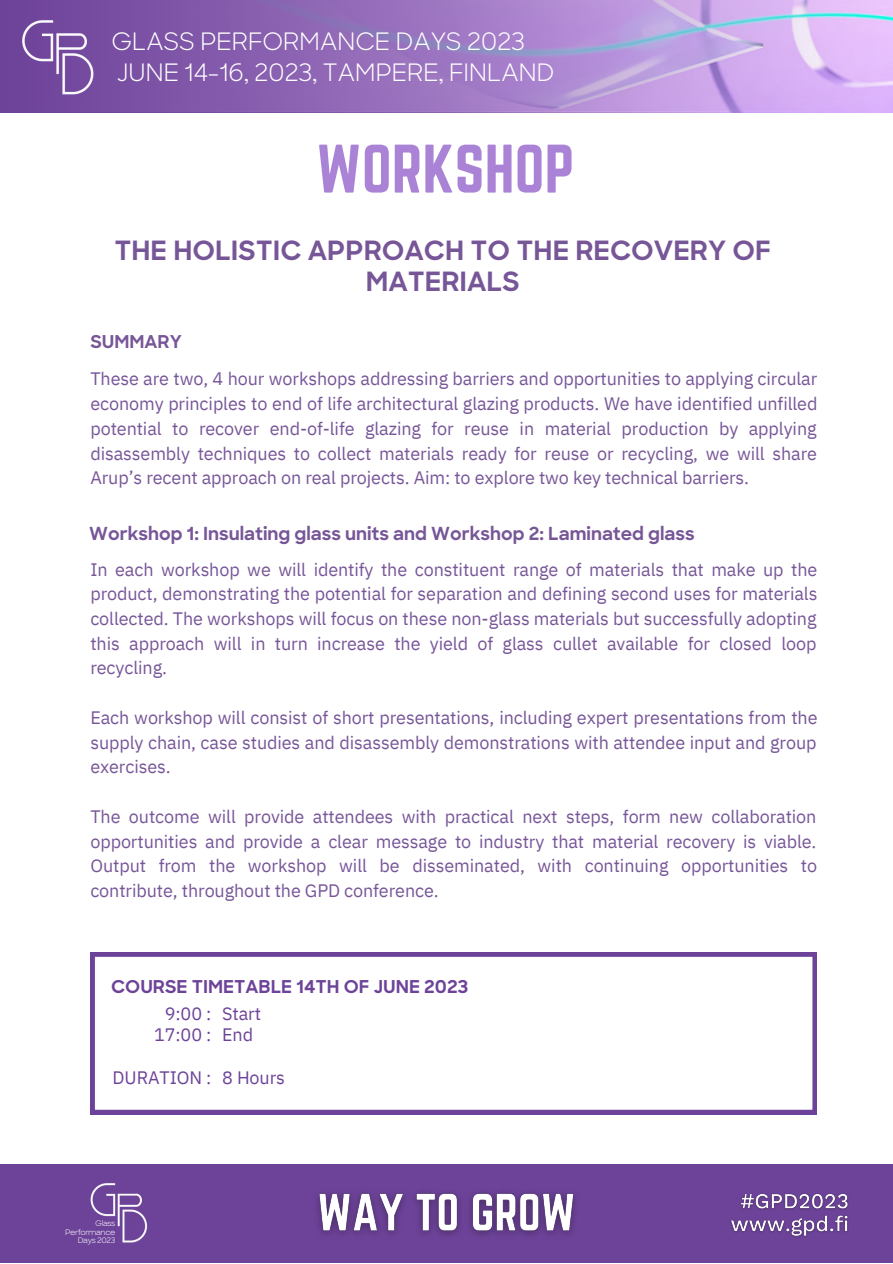
<style>
.page{position:relative;width:893px;height:1264px;background:#fff}
.page>*{position:absolute;margin:0;border:0;box-sizing:border-box;transform-origin:0 0}
.t1{font:60px "Norwester";color:#ab83d6}
.t2{font:700 27px/30.3px "Sharp Sans";color:#775698;text-align:center}
.t3{font:24px/30.6px "Sharp Sans";letter-spacing:-.02em;color:#fff}
.t4{font:18px/24.8px "IBM Plex Sans";letter-spacing:-.005em;color:#775698;text-align:justify}
.t5{font:700 18px "Sharp Sans";color:#775698}
.t6{font:18px/21.3px "IBM Plex Sans";letter-spacing:-.005em;color:#6d4399;text-align:center}
.t7{font:700 18px "Sharp Sans";color:#6d4399}
.t8{font:7.8px/8.1px "Sharp Sans";letter-spacing:-.05em;color:#fff;text-align:right}
</style>
<div class="page">
<svg style="left:130px;top:0;width:762px;height:111px;background:#a987cd"></svg>
<img style="left:0;top:0;width:130px;height:111px">
<div style="left:0;top:1163px;width:892px;height:99px;background:#6d4399"></div>
<img style="left:731px;top:1193px;width:117px;height:44px">
<img style="left:90px;top:1183px;width:58px;height:60px">
<img style="left:317px;top:1192px;width:259px;height:44px">
<svg style="left:90px;top:952px;width:726px;height:162px"></svg>
<h3 class="t3" style="left:111px;top:29px;width:445px">GLASS PERFORMANCE DAYS 2023<br>JUNE 14-16, 2023, TAMPERE, FINLAND</h3>
<h1 class="t1" style="left:316px;top:133px;width:260px">WORKSHOP</h1>
<h2 class="t2" style="left:114px;top:238px;width:658px">THE HOLISTIC APPROACH TO THE RECOVERY OF<br>MATERIALS</h2>
<p class="t5" style="left:90px;top:334px;width:93px">SUMMARY</p>
<p class="t4" style="left:90px;top:366px;width:728px">These are two, 4 hour workshops addressing barriers and opportunities to applying circular economy principles to end of life architectural glazing products. We have identified unfilled potential to recover end-of-life glazing for reuse in material production by applying disassembly techniques to collect materials ready for reuse or recycling, we will share Arup’s recent approach on real projects. Aim: to explore two key technical barriers.</p>
<p class="t5" style="left:89px;top:527px;width:607px">Workshop 1: Insulating glass units and Workshop 2: Laminated glass</p>
<p class="t4" style="left:90px;top:556px;width:728px">In each workshop we will identify the constituent range of materials that make up the product, demonstrating the potential for separation and defining second uses for materials collected. The workshops will focus on these non-glass materials but successfully adopting this approach will in turn increase the yield of glass cullet available for closed loop recycling.</p>
<p class="t4" style="left:90px;top:704px;width:728px">Each workshop will consist of short presentations, including expert presentations from the supply chain, case studies and disassembly demonstrations with attendee input and group exercises.</p>
<p class="t4" style="left:90px;top:803px;width:728px">The outcome will provide attendees with practical next steps, form new collaboration opportunities and provide a clear message to industry that material recovery is viable.<br>Output from the workshop will be disseminated, with continuing opportunities to contribute, throughout the GPD conference.</p>
<p class="t7" style="left:111px;top:979px;width:359px">COURSE TIMETABLE 14TH OF JUNE 2023</p>
<p class="t6" style="left:154px;top:1002px;width:59px">9:00 :<br>17:00 :</p>
<p class="t6" style="left:113px;top:1066px;width:100px">DURATION :</p>
<p class="t6" style="left:222px;top:1002px;width:40px;text-align:left">Start<br>End</p>
<p class="t6" style="left:222px;top:1066px;width:64px">8 Hours</p>
<p class="t8" style="left:65px;top:1220px;width:51px">Glass<br>Performance<br>Days 2023</p>
</div>
